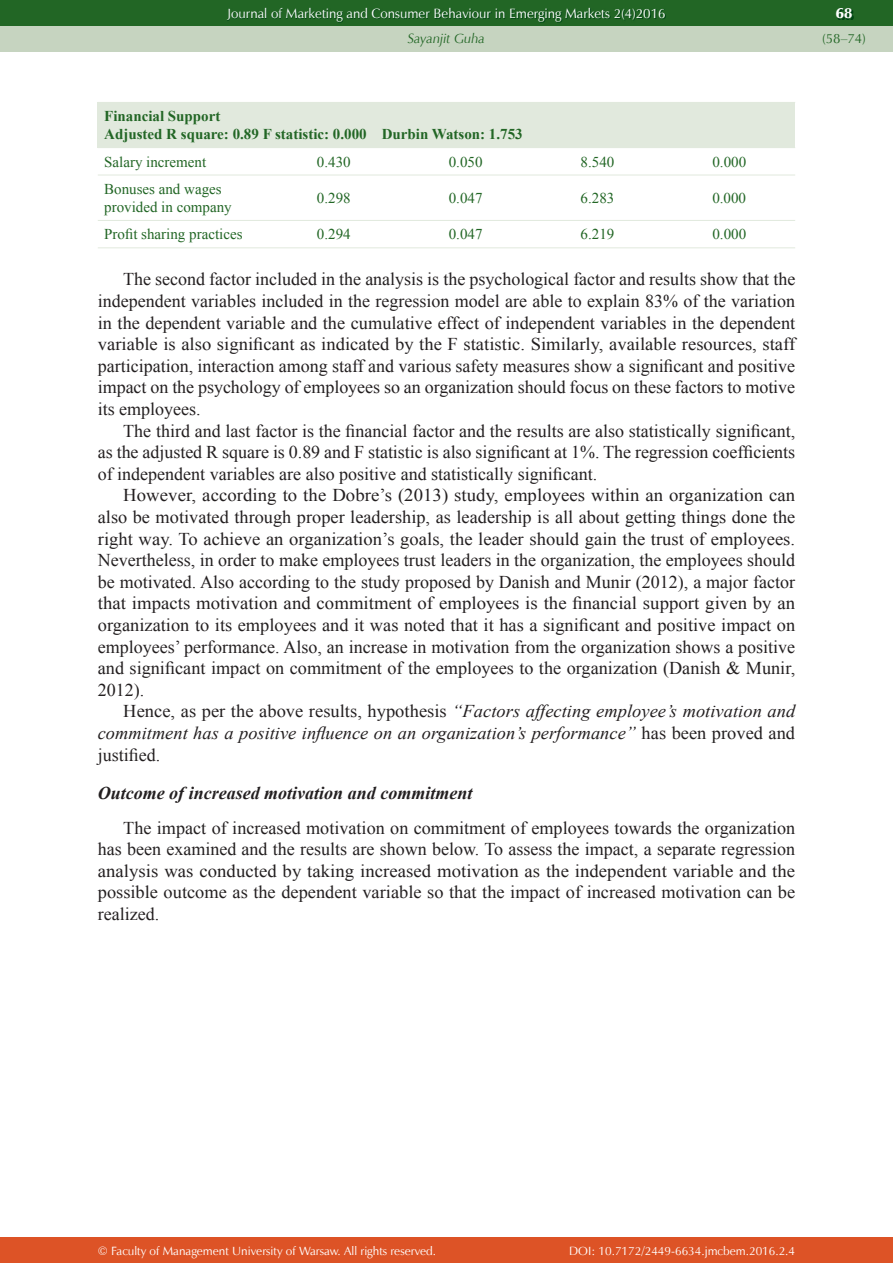
<style>
.page{position:relative;width:893px;height:1263px;background:#fff}
.page>*{position:absolute;margin:0;border:0;box-sizing:border-box;transform-origin:0 0}
.t1{font:18px/21.6px "Times New Roman";color:#231f20;text-align:justify}
.t2{font:18px/21.6px "Times New Roman";color:#231f20;text-align:justify;scale:1.04 1}
.t3{font:italic 18px/21.6px "Times New Roman";color:#231f20;text-align:justify}
.t4{font:italic 700 18px "Times New Roman";color:#231f20}
.t5{font:15px/18px "Times New Roman";color:#226625}
.t6{font:700 15px/18px "Times New Roman";color:#226625}
.t7{font:15px "Zapf Humnst Ult EU";color:#fff}
.t8{font:13.5px "Zapf Humnst EU";color:#fff}
.t9{font:italic 13.5px "Zapf Humnst EU";color:#226625}
.t10{font:13.5px "Zapf Humnst EU";color:#226625}
.t11{font:12px "Zapf Humnst EU";color:#fff}
.s1{font-style:normal}
</style>
<div class="page">
<div style="left:0;top:0;width:893px;height:51px;background:#c6d4c0"></div>
<div style="left:0;top:1237px;width:893px;height:26px;background:#dd5326"></div>
<div style="left:0;top:0;width:893px;height:26px;background:#226625"></div>
<img style="left:228px;top:9px;width:438px;height:14px">
<img style="left:837px;top:10px;width:16px;height:10px">
<div style="left:98px;top:102px;width:697px;height:46px;background:#e1e9dd"></div>
<hr style="left:98px;top:175px;width:697px;height:1px;background:#e1e9dd">
<hr style="left:98px;top:220px;width:697px;height:1px;background:#e1e9dd">
<hr style="left:98px;top:247px;width:697px;height:1px;background:#e1e9dd">
<p class="t8" style="left:227px;top:5px;width:440px">Journal of Marketing and Consumer Behaviour in Emerging Markets 2(4)2016</p>
<p class="t9" style="left:408px;top:30px;width:79px">Sayanjit Guha</p>
<p class="t6" style="left:104px;top:107px;width:420px">Financial Support<br>Adjusted R square: 0.89 F statistic: 0.000 Durbin Watson: 1.753</p>
<p class="t5" style="left:104px;top:152px;width:104px">Salary increment</p>
<p class="t5" style="left:317px;top:152px;width:35px">0.430</p>
<p class="t5" style="left:449px;top:152px;width:35px">0.050</p>
<p class="t5" style="left:581px;top:152px;width:35px">8.540</p>
<p class="t5" style="left:712px;top:152px;width:35px">0.000</p>
<p class="t5" style="left:104px;top:180px;width:129px">Bonuses and wages provided in company</p>
<p class="t5" style="left:317px;top:189px;width:35px">0.298</p>
<p class="t5" style="left:449px;top:189px;width:35px">0.047</p>
<p class="t5" style="left:581px;top:189px;width:35px">6.283</p>
<p class="t5" style="left:712px;top:189px;width:35px">0.000</p>
<p class="t5" style="left:104px;top:225px;width:140px">Profit sharing practices</p>
<p class="t5" style="left:317px;top:225px;width:35px">0.294</p>
<p class="t5" style="left:449px;top:225px;width:35px">0.047</p>
<p class="t5" style="left:581px;top:225px;width:35px">6.219</p>
<p class="t5" style="left:712px;top:225px;width:35px">0.000</p>
<p class="t1" style="left:98px;top:269px;width:699px;text-indent:26px">The second factor included in the analysis is the psychological factor and results show that the independent variables included in the regression model are able to explain 83% of the variation in the dependent variable and the cumulative effect of independent variables in the dependent variable is also significant as indicated by the F statistic. Similarly, available resources, staff participation, interaction among staff and various safety measures show a significant and positive impact on the psychology of employees so an organization should focus on these factors to motive its employees.</p>
<p class="t1" style="left:98px;top:420px;width:699px;text-indent:26px">The third and last factor is the financial factor and the results are also statistically significant, as the adjusted R square is 0.89 and F statistic is also significant at 1%. The regression coefficients of independent variables are also positive and statistically significant.</p>
<p class="t2" style="left:98px;top:485px;width:672px;text-indent:26px">However, according to the Dobre’s (2013) study, employees within an organization can also be motivated through proper leadership, as leadership is all about getting things done the right way. To achieve an organization’s goals, the leader should gain the trust of employees.<br>Nevertheless, in order to make employees trust leaders in the organization, the employees should be motivated. Also according to the study proposed by Danish and Munir (2012), a major factor that impacts motivation and commitment of employees is the financial support given by an organization to its employees and it was noted that it has a significant and positive impact on employees’ performance. Also, an increase in motivation from the organization shows a positive and significant impact on commitment of the employees to the organization (Danish &amp; Munir, 2012).</p>
<p class="t3" style="left:98px;top:701px;width:699px;text-indent:26px"><span class="s1">Hence, as per the above results, hypothesis</span> “Factors affecting employee’s motivation and commitment has a positive influence on an organization’s performance” <span class="s1">has been proved and justified.</span></p>
<p class="t4" style="left:98px;top:783px;width:376px">Outcome of increased motivation and commitment</p>
<p class="t1" style="left:98px;top:817px;width:699px;text-indent:26px">The impact of increased motivation on commitment of employees towards the organization has been examined and the results are shown below. To assess the impact, a separate regression analysis was conducted by taking increased motivation as the independent variable and the possible outcome as the dependent variable so that the impact of increased motivation can be realized.</p>
<p class="t7" style="left:836px;top:4px;width:18px">68</p>
<p class="t10" style="left:822px;top:30px;width:45px">(58–74)</p>
<p class="t11" style="left:98px;top:1243px;width:340px">© Faculty of Management University of Warsaw. All rights reserved.</p>
<p class="t11" style="left:569px;top:1243px;width:227px">DOI: 10.7172/2449-6634.jmcbem.2016.2.4</p>
</div>
